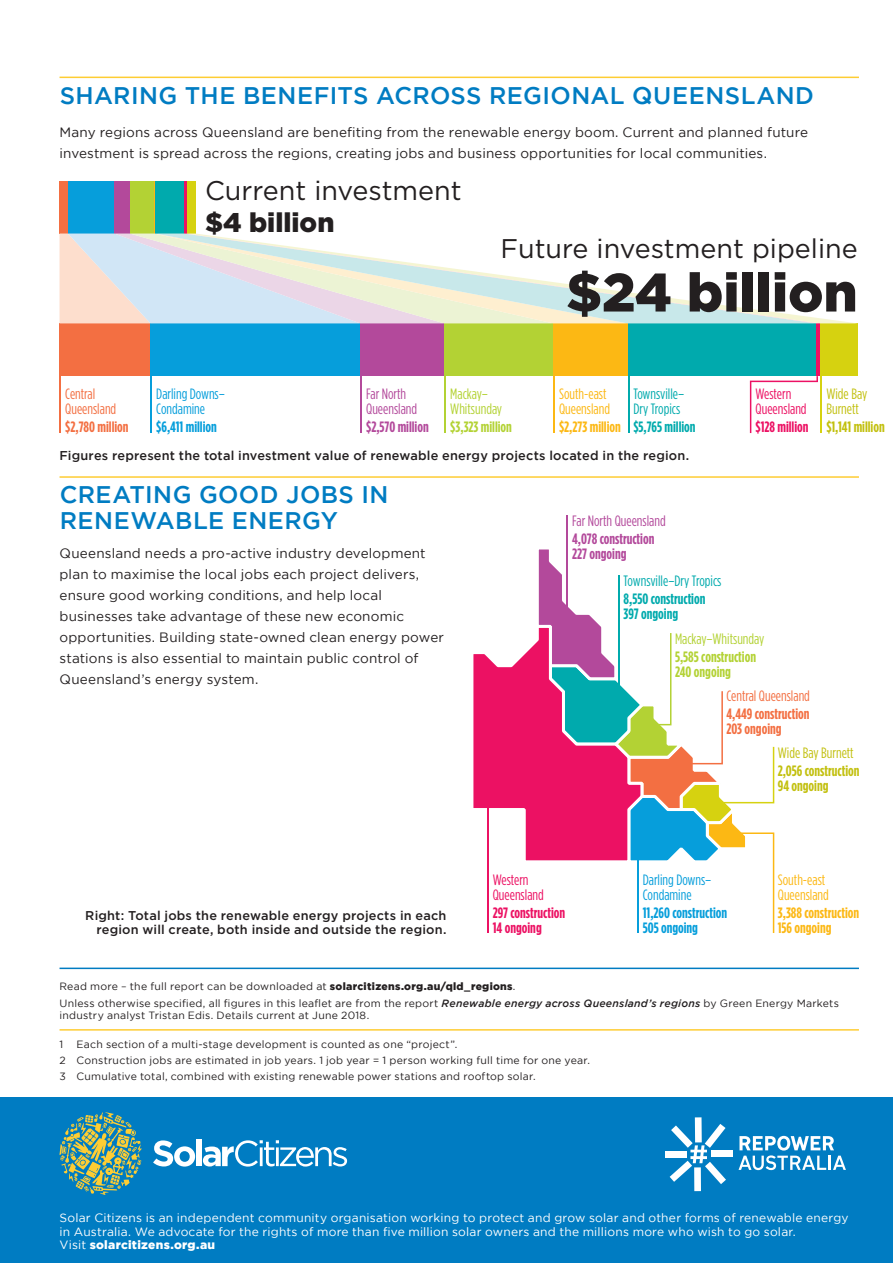
<style>
.page{position:relative;width:893px;height:1263px;background:#fff}
.page>*{position:absolute;margin:0;border:0;box-sizing:border-box;transform-origin:0 0}
.t1{font:900 54px "Gotham";color:#231f20}
.t2{font:27px/32.4px "Gotham";color:#231f20}
.Subhead{font:500 24px/25.5px "Gotham";letter-spacing:.02em;color:#007cc2}
.t3{font:15px/15px "Gotham Condensed";color:#00aaad}
.t4{font:15px/15px "Gotham Condensed";color:#b3499b}
.t5{font:700 15px/18px "Gotham Condensed";color:#c2c00f}
.t6{font:15px/15px "Gotham Condensed";color:#f36f42}
.t7{font:15px/15px "Gotham Condensed";color:#b3d234}
.t8{font:15px/15px "Gotham Condensed";color:#069edb}
.t9{font:700 15px/15px "Gotham Condensed";color:#069edb}
.t10{font:15px/15px "Gotham Condensed";color:#fcb814}
.t11{font:700 15px/15px "Gotham Condensed";color:#fcb814}
.t12{font:700 15px/15px "Gotham Condensed";color:#ec1163}
.t13{font:15px/15px "Gotham Condensed";color:#ec1163}
.t14{font:700 15px "Gotham Condensed";color:#f36f42}
.t15{font:700 15px "Gotham Condensed";color:#b3499b}
.t16{font:700 15px "Gotham Condensed";color:#b3d234}
.t17{font:700 15px "Gotham Condensed";color:#00aaad}
.t18{font:15px/15px "Gotham Condensed";color:#c2c00f}
.Body_copy{font:13.5px/21px "Gotham";letter-spacing:.01em;color:#231f20}
.t19{font:500 12.75px/13.5px "Gotham";letter-spacing:.015em;color:#231f20;text-align:right}
.t20{font:500 12.75px "Gotham";letter-spacing:.015em;color:#231f20}
.Body_copy-2{font:12px/13.5px "Gotham";letter-spacing:.015em;color:#fff}
.Body_copy-3{font:10.5px/12px "Gotham";letter-spacing:.025em;color:#231f20}
.s1{font-weight:900}
.s2{font-weight:700}
.s3{font-weight:400}
.s4{font-weight:500;font-style:italic}
</style>
<div class="page">
<hr style="left:60px;top:77px;width:799px;height:1px;background:#fecd33">
<hr style="left:60px;top:476px;width:799px;height:2px;background:#fecd33">
<div style="left:0;top:1097px;width:893px;height:166px;background:#007cc2"></div>
<svg style="left:60px;top:1112px;width:82px;height:83px"></svg>
<svg style="left:153px;top:1140px;width:42px;height:26px"></svg>
<div style="left:196px;top:1140px;width:6px;height:26px;background:#fff"></div>
<svg style="left:203px;top:1140px;width:144px;height:26px"></svg>
<svg style="left:738px;top:1136px;width:108px;height:34px"></svg>
<div style="left:711px;top:1150px;width:21px;height:7px;background:#fff"></div>
<div style="left:695px;top:1117px;width:7px;height:25px;background:#fff"></div>
<div style="left:665px;top:1151px;width:22px;height:7px;background:#fff"></div>
<div style="left:694px;top:1167px;width:7px;height:24px;background:#fff"></div>
<svg style="left:670px;top:1124px;width:56px;height:60px"></svg>
<div style="left:60px;top:323px;width:91px;height:53px;background:#f36f42"></div>
<div style="left:151px;top:323px;width:209px;height:53px;background:#069edb"></div>
<div style="left:360px;top:323px;width:85px;height:53px;background:#b3499b"></div>
<div style="left:445px;top:323px;width:108px;height:53px;background:#b3d234"></div>
<div style="left:553px;top:323px;width:75px;height:53px;background:#fcb814"></div>
<div style="left:628px;top:323px;width:188px;height:53px;background:#00aaad"></div>
<div style="left:816px;top:323px;width:5px;height:53px;background:#ec1163"></div>
<div style="left:821px;top:323px;width:37px;height:53px;background:#d6d210"></div>
<div style="left:60px;top:181px;width:8px;height:53px;background:#f36f42"></div>
<div style="left:68px;top:181px;width:46px;height:53px;background:#069edb"></div>
<div style="left:114px;top:181px;width:16px;height:53px;background:#b3499b"></div>
<div style="left:130px;top:181px;width:24px;height:53px;background:#b3d234"></div>
<hr style="left:154px;top:181px;width:2px;height:53px;background:#fcb814">
<div style="left:156px;top:181px;width:28px;height:53px;background:#00aaad"></div>
<hr style="left:184px;top:181px;width:3px;height:53px;background:#ec1163">
<div style="left:187px;top:181px;width:8px;height:53px;background:#d6d210"></div>
<svg style="left:60px;top:234px;width:96px;height:89px;background:#e8e1e0"></svg>
<svg style="left:156px;top:234px;width:28px;height:89px;background:#d6e5f1"></svg>
<svg style="left:187px;top:234px;width:666px;height:89px"></svg>
<hr style="left:151px;top:376px;width:1px;height:57px;background:#069edb">
<hr style="left:360px;top:376px;width:2px;height:57px;background:#b3499b">
<hr style="left:445px;top:376px;width:1px;height:57px;background:#b3d234">
<hr style="left:553px;top:376px;width:2px;height:57px;background:#fcb814">
<hr style="left:821px;top:376px;width:1px;height:57px;background:#d6d210">
<hr style="left:628px;top:376px;width:1px;height:57px;background:#00aaad">
<hr style="left:60px;top:376px;width:1px;height:57px;background:#f36f42">
<svg style="left:750px;top:376px;width:68px;height:57px"></svg>
<hr style="left:566px;top:515px;width:2px;height:115px;background:#b3499b">
<svg style="left:473px;top:549px;width:302px;height:384px"></svg>
<hr style="left:60px;top:967px;width:799px;height:2px;background:#007cc2">
<hr style="left:60px;top:1029px;width:799px;height:1px;background:#fecd33">
<p class="Subhead" style="left:60px;top:82px;width:756px">SHARING THE BENEFITS ACROSS REGIONAL QUEENSLAND</p>
<p class="Body_copy" style="left:60px;top:122px;width:750px">Many regions across Queensland are benefiting from the renewable energy boom. Current and planned future investment is spread across the regions, creating jobs and business opportunities for local communities.</p>
<p class="t2" style="left:205px;top:173px;width:258px">Current investment <span class="s1">$4 billion</span></p>
<p class="t2" style="left:500px;top:231px;width:359px">Future investment pipeline</p>
<p class="t1" style="left:566px;top:255px;width:293px">$24 billion</p>
<p class="t6" style="left:65px;top:386px;width:52px">Central<br>Queensland</p>
<p class="t14" style="left:65px;top:418px;width:65px">$2,780 million</p>
<p class="t8" style="left:156px;top:386px;width:70px">Darling Downs–<br>Condamine</p>
<p class="t9" style="left:156px;top:419px;width:62px">$6,411 million</p>
<p class="t4" style="left:366px;top:386px;width:52px">Far North<br>Queensland</p>
<p class="t15" style="left:366px;top:418px;width:64px">$2,570 million</p>
<p class="t7" style="left:450px;top:386px;width:53px">Mackay–<br>Whitsunday</p>
<p class="t16" style="left:450px;top:418px;width:63px">$3,323 million</p>
<p class="t10" style="left:559px;top:386px;width:52px">South-east<br>Queensland</p>
<p class="t11" style="left:559px;top:419px;width:63px">$2,273 million</p>
<p class="t3" style="left:633px;top:386px;width:52px">Townsville–<br>Dry Tropics</p>
<p class="t17" style="left:633px;top:418px;width:64px">$5,765 million</p>
<p class="t13" style="left:756px;top:386px;width:52px">Western<br>Queensland</p>
<p class="t12" style="left:756px;top:419px;width:54px">$128 million</p>
<p class="t18" style="left:826px;top:386px;width:42px">Wide Bay<br>Burnett</p>
<p class="t5" style="left:826px;top:418px;width:60px">$1,141 million</p>
<p class="t20" style="left:60px;top:449px;width:631px">Figures represent the total investment value of renewable energy projects located in the region.</p>
<p class="Subhead" style="left:60px;top:481px;width:330px">CREATING GOOD JOBS IN<br>RENEWABLE ENERGY</p>
<p class="Body_copy" style="left:60px;top:543px;width:386px">Queensland needs a pro-active industry development plan to maximise the local jobs each project delivers, ensure good working conditions, and help local businesses take advantage of these new economic opportunities. Building state-owned clean energy power stations is also essential to maintain public control of Queensland’s energy system.</p>
<p class="t19" style="left:85px;top:909px;width:363px">Right: Total jobs the renewable energy projects in each region will create, both inside and outside the region.</p>
<p class="t4" style="left:572px;top:511px;width:95px;line-height:18px">Far North Queensland<br><span class="s2">4,078 construction</span></p>
<p class="t15" style="left:572px;top:544px;width:56px">227 ongoing</p>
<p class="t3" style="left:624px;top:571px;width:99px;line-height:18px">Townsville–Dry Tropics<br><span class="s2">8,550 construction</span></p>
<p class="t17" style="left:624px;top:605px;width:56px">397 ongoing</p>
<p class="t7" style="left:675px;top:629px;width:91px;line-height:18px">Mackay–Whitsunday<br><span class="s2">5,585 construction</span></p>
<p class="t16" style="left:675px;top:663px;width:57px">240 ongoing</p>
<p class="t6" style="left:726px;top:687px;width:85px;line-height:18px">Central Queensland<br><span class="s2">4,449 construction</span></p>
<p class="t14" style="left:726px;top:720px;width:57px">203 ongoing</p>
<p class="t13" style="left:493px;top:872px;width:53px">Western<br>Queensland</p>
<p class="t12" style="left:493px;top:905px;width:74px">297 construction<br>14 ongoing</p>
<p class="t8" style="left:643px;top:872px;width:70px">Darling Downs–<br>Condamine</p>
<p class="t9" style="left:643px;top:905px;width:86px">11,260 construction<br>505 ongoing</p>
<p class="t5" style="left:778px;top:743px;width:83px"><span class="s3">Wide Bay Burnett<br></span>2,056 construction</p>
<p class="t5" style="left:778px;top:776px;width:52px">94 ongoing</p>
<p class="t10" style="left:778px;top:872px;width:53px">South-east<br>Queensland</p>
<p class="t11" style="left:778px;top:905px;width:83px">3,388 construction<br>156 ongoing</p>
<p class="Body_copy-3" style="left:60px;top:980px;width:457px">Read more – the full report can be downloaded at <span class="s1">solarcitizens.org.au/qld_regions</span>.</p>
<p class="Body_copy-3" style="left:60px;top:997px;width:781px">Unless otherwise specified, all figures in this leaflet are from the report <span class="s4">Renewable energy across Queensland’s regions</span> by Green Energy Markets industry analyst Tristan Edis. Details current at June 2018.</p>
<p class="Body_copy-3" style="left:60px;top:1038px;width:5px">1</p>
<p class="Body_copy-3" style="left:77px;top:1038px;width:382px">Each section of a multi-stage development is counted as one “project”.</p>
<p class="Body_copy-3" style="left:60px;top:1054px;width:532px">2 Construction jobs are estimated in job years. 1 job year = 1 person working full time for one year.</p>
<p class="Body_copy-3" style="left:60px;top:1070px;width:478px">3 Cumulative total, combined with existing renewable power stations and rooftop solar.</p>
<p class="Body_copy-2" style="left:60px;top:1211px;width:791px">Solar Citizens is an independent community organisation working to protect and grow solar and other forms of renewable energy in Australia. We advocate for the rights of more than five million solar owners and the millions more who wish to go solar.<br>Visit <span class="s1">solarcitizens.org.au</span></p>
</div>
